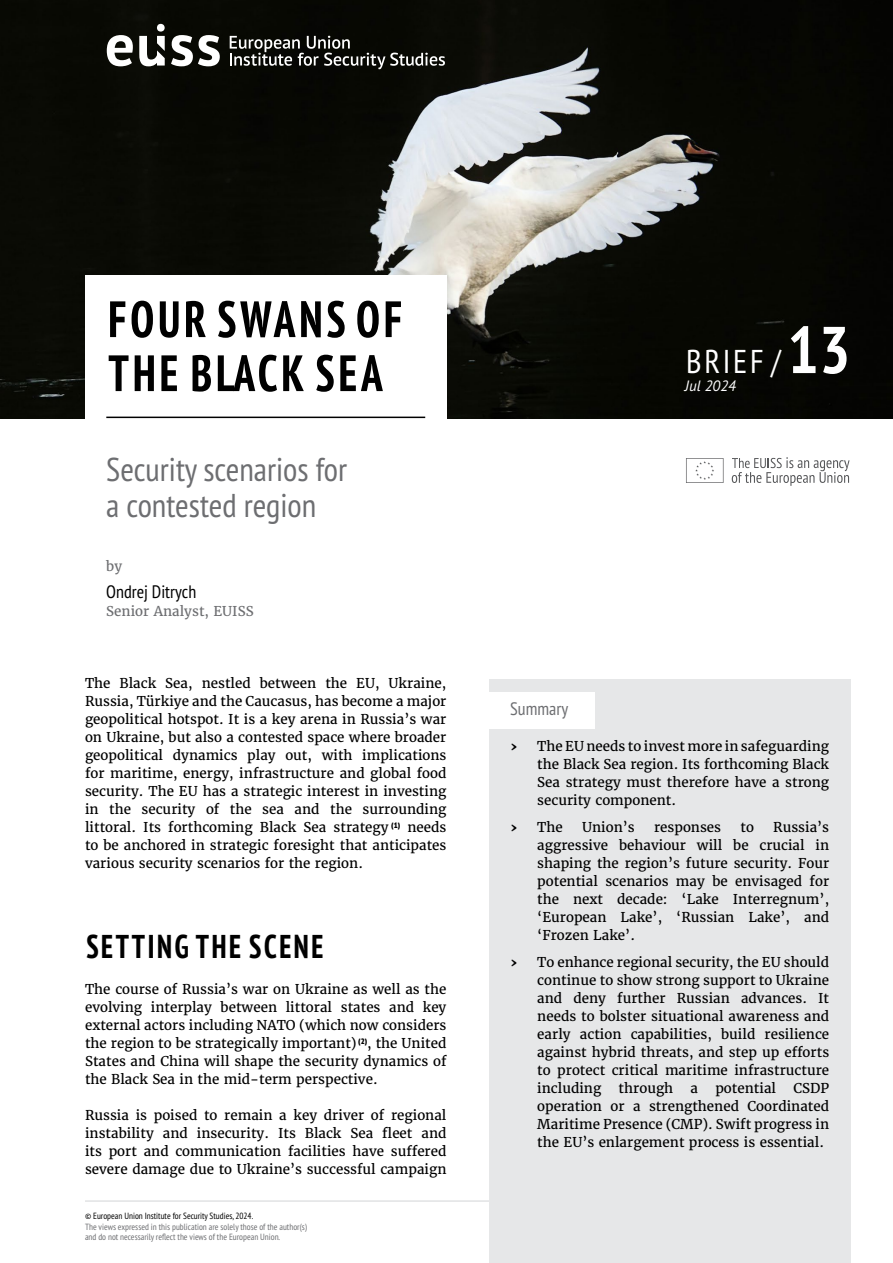
<style>
.page{position:relative;width:893px;height:1263px;background:#fff}
.page>*{position:absolute;margin:0;border:0;box-sizing:border-box;transform-origin:0 0}
._1_title{font:700 condensed 51px/54px "PT Sans Pro";letter-spacing:.08em;color:#000}
._2_subtitle{font:condensed 33px/36px "PT Sans Pro";color:#6d6e71}
._4_1_header{font:700 condensed 33px "PT Sans Pro";letter-spacing:.08em;color:#000}
._0_1_publication_name{font:condensed 33px "PT Sans Pro";letter-spacing:.08em;color:#fff}
._3_2_author_name{font:condensed 18px "PT Sans Pro";color:#000}
._6_1_summary_header{font:condensed 18px "PT Sans Pro";color:#6d6e71}
._0_2_publication_date{font:italic 15px "PT Sans Pro";color:#fff}
._4_body{font:13.5px/18px "Merriweather";color:#000;text-align:justify}
._3_1_by_bio{font:13.5px "Merriweather";color:#6d6e71}
.t1{font:700 13.5px "Merriweather";color:#000}
.t2{font:condensed 9px/10.5px "PT Sans Pro";color:#6d6e71}
.t3{font:condensed 9px "PT Sans Pro";color:#000}
.s1{font-weight:700;font-size:66px}
</style>
<div class="page">
<img style="left:0;top:0;width:893px;height:418px">
<div style="left:85px;top:276px;width:361px;height:151px;background:#fff"></div>
<hr style="left:106px;top:417px;width:319px;height:1px;background:#000">
<hr style="left:85px;top:1200px;width:765px;height:2px;background:#e6e7e8">
<div style="left:489px;top:679px;width:361px;height:584px;background:#e6e7e8"></div>
<div style="left:483px;top:692px;width:112px;height:36px;background:#fff"></div>
<svg style="left:107px;top:35px;width:26px;height:31px"></svg>
<svg style="left:139px;top:24px;width:26px;height:42px"></svg>
<svg style="left:171px;top:35px;width:49px;height:31px"></svg>
<svg style="left:230px;top:36px;width:215px;height:33px"></svg>
<svg style="left:686px;top:458px;width:37px;height:25px"></svg>
<svg style="left:732px;top:457px;width:117px;height:29px"></svg>
<p class="_1_title" style="left:108px;top:291px;width:295px">FOUR SWANS OF<br>THE BLACK SEA</p>
<p class="_2_subtitle" style="left:106px;top:451px;width:242px">Security scenarios for a contested region</p>
<p class="_3_1_by_bio" style="left:106px;top:558px;width:17px">by</p>
<p class="_3_2_author_name" style="left:106px;top:580px;width:91px">Ondrej Ditrych</p>
<p class="_3_1_by_bio" style="left:106px;top:603px;width:149px">Senior Analyst, EUISS</p>
<p class="_4_body" style="left:85px;top:674px;width:363px">The Black Sea, nestled between the EU, Ukraine, Russia, Türkiye and the Caucasus, has become a major geopolitical hotspot. It is a key arena in Russia’s war on Ukraine, but also a contested space where broader geopolitical dynamics play out, with implications for maritime, energy, infrastructure and global food security. The EU has a strategic interest in investing in the security of the sea and the surrounding littoral. Its forthcoming Black Sea strategy <sup>(1)</sup> needs to be anchored in strategic foresight that anticipates various security scenarios for the region.</p>
<p class="_4_1_header" style="left:86px;top:925px;width:239px">SETTING THE SCENE</p>
<p class="_4_body" style="left:85px;top:980px;width:363px">The course of Russia’s war on Ukraine as well as the evolving interplay between littoral states and key external actors including NATO (which now considers the region to be strategically important) <sup>(2)</sup>, the United States and China will shape the security dynamics of the Black Sea in the mid-term perspective.</p>
<p class="_4_body" style="left:85px;top:1106px;width:363px">Russia is poised to remain a key driver of regional instability and insecurity. Its Black Sea fleet and its port and communication facilities have suffered severe damage due to Ukraine’s successful campaign</p>
<p class="t3" style="left:85px;top:1210px;width:170px">© European Union Institute for Security Studies, 2024.</p>
<p class="t2" style="left:85px;top:1221px;width:223px">The views expressed in this publication are solely those of the author(s) and do not necessarily reflect the views of the European Union.</p>
<p class="_0_1_publication_name" style="left:686px;top:340px;width:166px">BRIEF / <span class="s1">13</span></p>
<p class="_0_2_publication_date" style="left:685px;top:376px;width:53px">Jul 2024</p>
<p class="_6_1_summary_header" style="left:510px;top:697px;width:59px">Summary</p>
<p class="t1" style="left:510px;top:738px;width:9px">›</p>
<p class="_4_body" style="left:537px;top:737px;width:293px">The EU needs to invest more in safeguarding the Black Sea region. Its forthcoming Black Sea strategy must therefore have a strong security component.</p>
<p class="t1" style="left:510px;top:819px;width:9px">›</p>
<p class="_4_body" style="left:537px;top:818px;width:27px">The</p>
<p class="_4_body" style="left:582px;top:818px;width:54px">Union’s</p>
<p class="_4_body" style="left:654px;top:818px;width:69px">responses</p>
<p class="_4_body" style="left:740px;top:818px;width:15px">to</p>
<p class="_4_body" style="left:537px;top:818px;width:293px;text-indent:236px">Russia’s aggressive behaviour will be crucial in shaping the region’s future security. Four potential scenarios may be envisaged for the next decade: ‘Lake Interregnum’, ‘European Lake’, ‘Russian Lake’, and ‘Frozen Lake’.</p>
<p class="t1" style="left:510px;top:954px;width:9px">›</p>
<p class="_4_body" style="left:537px;top:953px;width:293px">To enhance regional security, the EU should continue to show strong support to Ukraine and deny further Russian advances. It needs to bolster situational awareness and early action capabilities, build resilience against hybrid threats, and step up efforts to protect critical maritime infrastructure including</p>
<p class="_4_body" style="left:619px;top:1079px;width:56px">through</p>
<p class="_4_body" style="left:691px;top:1079px;width:9px">a</p>
<p class="_4_body" style="left:715px;top:1079px;width:62px">potential</p>
<p class="_4_body" style="left:537px;top:1079px;width:293px;text-indent:256px">CSDP operation or a strengthened Coordinated Maritime Presence (CMP). Swift progress in the EU’s enlargement process is essential.</p>
</div>
